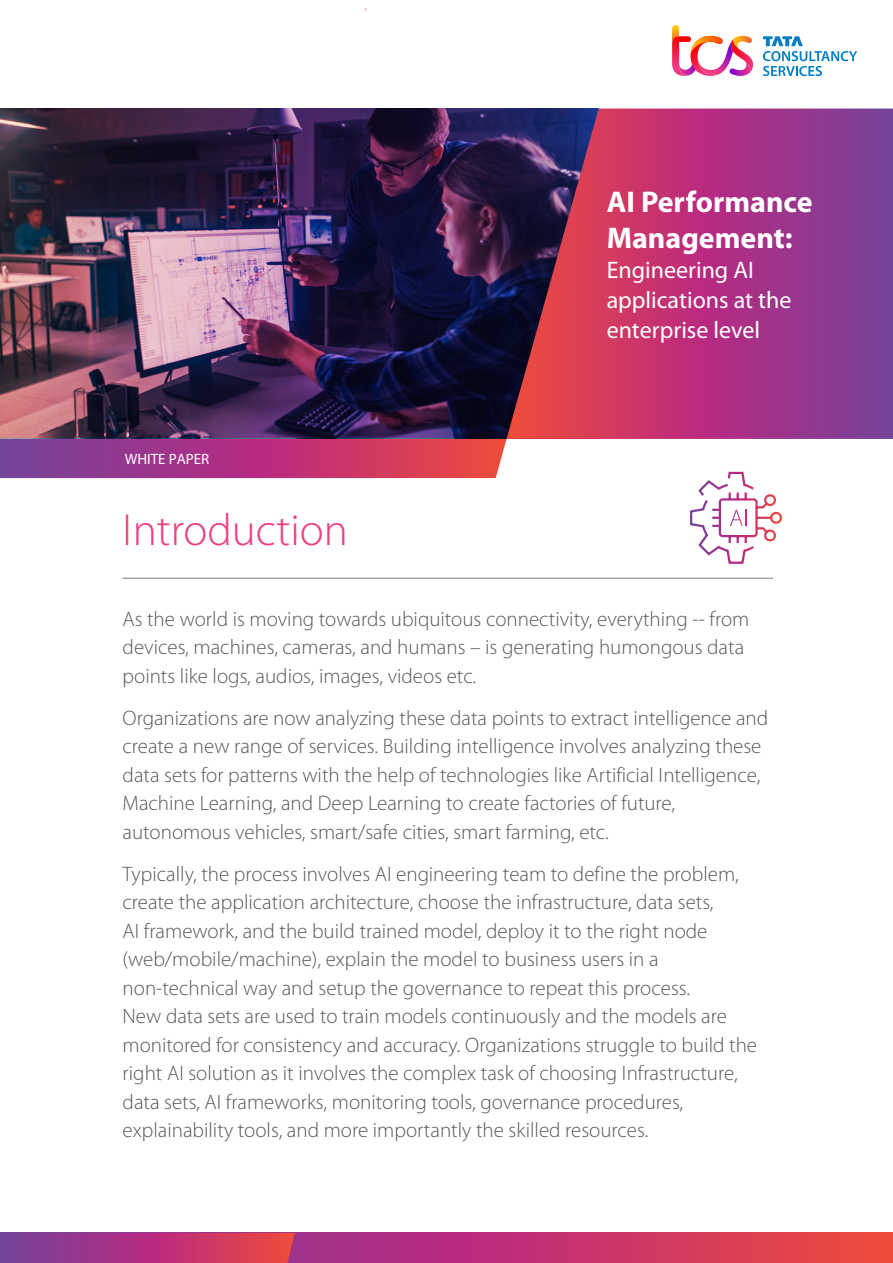
<style>
.page{position:relative;width:893px;height:1263px;background:#fff}
.page>*{position:absolute;margin:0;border:0;box-sizing:border-box;transform-origin:0 0}
.t1{font:300 45px "Myriad Pro";color:#ed3d84}
.t2{font:700 30px/36px "Myriad Pro";color:#fff}
.t3{font:24px/30px "Myriad Pro";color:#fff}
.t4{font:300 21px/28.5px "Myriad Pro";color:#58595b}
.t5{font:15px "Myriad Pro";color:#fff}
</style>
<div class="page">
<img style="left:0;top:109px;width:506px;height:329px">
<hr style="left:123px;top:577px;width:650px;height:2px;background:#9fa39e">
<svg style="left:0;top:439px;width:506px;height:39px;background:#b33a78"></svg>
<svg style="left:506px;top:109px;width:387px;height:330px;background:#9d3374"></svg>
<svg style="left:295px;top:1233px;width:598px;height:30px;background:#c83768"></svg>
<svg style="left:0;top:1233px;width:295px;height:30px;background:#b23877"></svg>
<svg style="left:690px;top:471px;width:92px;height:93px"></svg>
<svg style="left:763px;top:36px;width:94px;height:40px"></svg>
<svg style="left:672px;top:25px;width:81px;height:51px"></svg>
<p class="t5" style="left:125px;top:450px;width:86px">WHITE PAPER</p>
<h1 class="t1" style="left:123px;top:505px;width:227px">Introduction</h1>
<h2 class="t2" style="left:607px;top:184px;width:207px">AI Performance<br>Management:</h2>
<p class="t3" style="left:607px;top:255px;width:186px">Engineering AI applications at the enterprise level</p>
<p class="t4" style="left:123px;top:605px;width:628px">As the world is moving towards ubiquitous connectivity, everything -- from devices, machines, cameras, and humans – is generating humongous data points like logs, audios, images, videos etc.</p>
<p class="t4" style="left:123px;top:704px;width:647px">Organizations are now analyzing these data points to extract intelligence and create a new range of services. Building intelligence involves analyzing these data sets for patterns with the help of technologies like Artificial Intelligence, Machine Learning, and Deep Learning to create factories of future, autonomous vehicles, smart/safe cities, smart farming, etc.</p>
<p class="t4" style="left:123px;top:860px;width:636px">Typically, the process involves AI engineering team to define the problem, create the application architecture, choose the infrastructure, data sets,<br>AI framework, and the build trained model, deploy it to the right node (web/mobile/machine), explain the model to business users in a non-technical way and setup the governance to repeat this process.<br>New data sets are used to train models continuously and the models are monitored for consistency and accuracy. Organizations struggle to build the right AI solution as it involves the complex task of choosing Infrastructure, data sets, AI frameworks, monitoring tools, governance procedures, explainability tools, and more importantly the skilled resources.</p>
</div>
